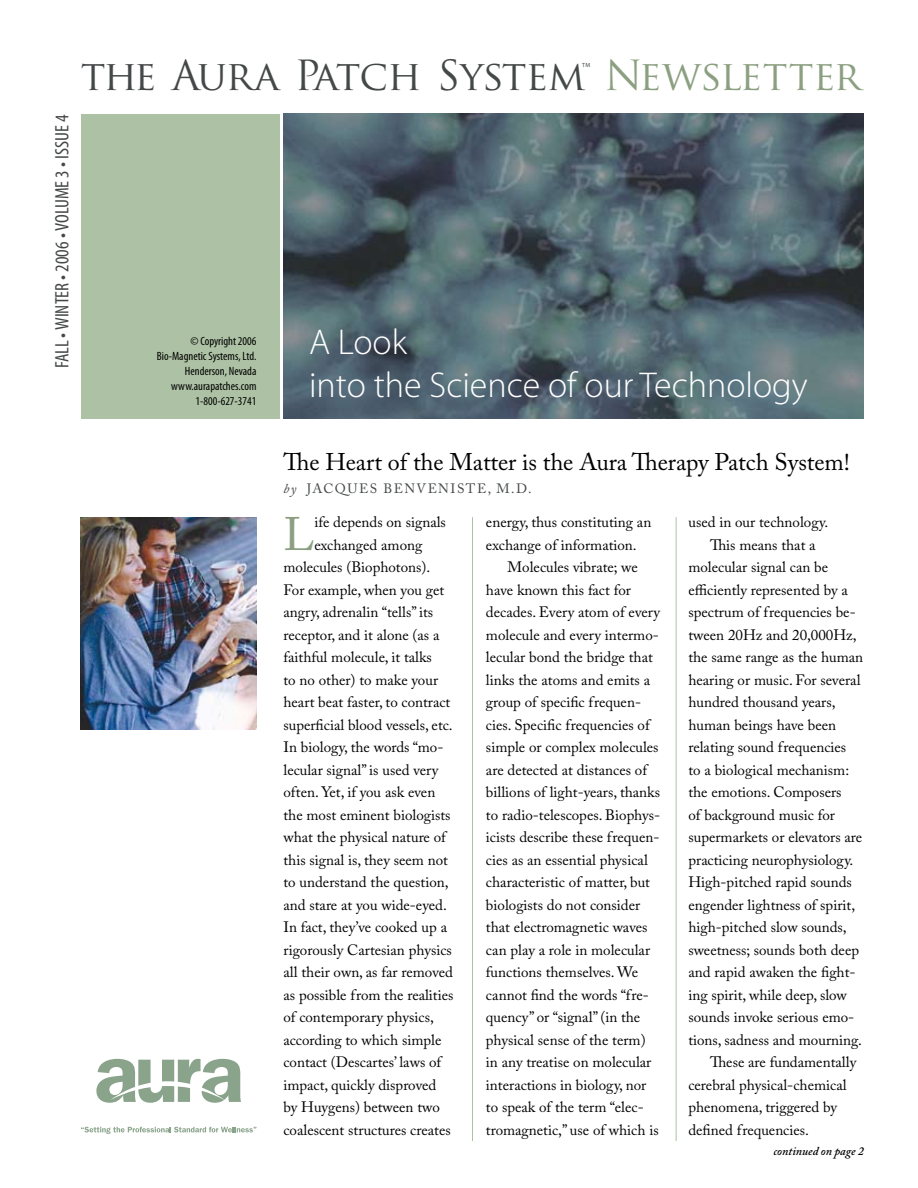
<style>
.page{position:relative;width:918px;height:1188px;background:#fff}
.page>*{position:absolute;margin:0;border:0;box-sizing:border-box;transform-origin:0 0}
.t1{font:46.65px "Adobe Caslon Pro";color:#8ca081}
.t2{font:40.5px "Trajan Pro";letter-spacing:-.025em;color:#454848}
.t3{font:300 36px/43.2px "Myriad Pro";color:#fff}
.t4{font:24px "Adobe Caslon Pro";letter-spacing:-.005em;color:#000}
.t5{font:condensed 19.5px "Myriad Pro";color:#454848}
.t6{font:15px "Adobe Caslon Pro";color:#000}
.t7{font:13.5px "Adobe Caslon Pro";letter-spacing:.115em;color:#454848}
.t8{font:condensed 12px/15px "Myriad Pro";color:#000;text-align:right}
.t9{font:italic 600 12px "Adobe Caslon Pro";color:#000}
.t10{font:6px "Myriad Pro";color:#454848}
.s1{color:#8ca081}
.s2{font-style:italic}
</style>
<div class="page">
<div style="left:81px;top:114px;width:199px;height:304px;background:#adc2a4"></div>
<svg style="left:81px;top:1127px;width:175px;height:7px"></svg>
<svg style="left:96px;top:1058px;width:145px;height:45px"></svg>
<img style="left:284px;top:114px;width:580px;height:304px">
<img style="left:81px;top:517px;width:175px;height:213px">
<hr style="left:472px;top:517px;width:1px;height:624px;background:#adc2a4">
<hr style="left:676px;top:517px;width:1px;height:624px;background:#adc2a4">
<h3 class="t5" style="left:50px;top:368px;width:255px;rotate:-90deg">FALL • WINTER • 2006 • VOLUME 3 • ISSUE 4</h3>
<h2 class="t2" style="left:81px;top:50px;width:782px">the Aura Patch System <span class="s1">Newsletter</span></h2>
<p class="t10" style="left:582px;top:62px;width:10px">TM</p>
<p class="t8" style="left:157px;top:333px;width:101px">© Copyright 2006<br>Bio-Magnetic Systems, Ltd.<br>Henderson, Nevada www.aurapatches.com<br>1-800-627-3741</p>
<h3 class="t3" style="left:309px;top:321px;width:500px">A Look<br>into the Science of our Technology</h3>
<h3 class="t4" style="left:284px;top:448px;width:568px">The Heart of the Matter is the Aura Therapy Patch System!</h3>
<p class="t7" style="left:284px;top:481px;width:250px"><span class="s2">by</span> Jacques Benveniste, M.D.</p>
<h1 class="t1" style="left:284px;top:506px;width:32px">L</h1>
<p class="t6" style="left:314px;top:513px;width:133px">ife depends on signals</p>
<p class="t6" style="left:486px;top:513px;width:167px">energy, thus constituting an</p>
<p class="t6" style="left:486px;top:536px;width:152px">exchange of information.</p>
<p class="t6" style="left:508px;top:558px;width:132px">Molecules vibrate; we</p>
<p class="t6" style="left:486px;top:581px;width:147px">have known this fact for</p>
<p class="t6" style="left:486px;top:603px;width:176px">decades. Every atom of every</p>
<p class="t6" style="left:486px;top:626px;width:174px">molecule and every intermo-</p>
<p class="t6" style="left:486px;top:648px;width:168px">lecular bond the bridge that</p>
<p class="t6" style="left:486px;top:671px;width:166px">links the atoms and emits a</p>
<p class="t6" style="left:486px;top:693px;width:157px">group of specific frequen-</p>
<p class="t6" style="left:486px;top:716px;width:165px">cies. Specific frequencies of</p>
<p class="t6" style="left:486px;top:738px;width:174px">simple or complex molecules</p>
<p class="t6" style="left:486px;top:761px;width:163px">are detected at distances of</p>
<p class="t6" style="left:486px;top:783px;width:176px">billions of light-years, thanks</p>
<p class="t6" style="left:486px;top:806px;width:176px">to radio-telescopes. Biophys-</p>
<p class="t6" style="left:486px;top:828px;width:175px">icists describe these frequen-</p>
<p class="t6" style="left:486px;top:851px;width:163px">cies as an essential physical</p>
<p class="t6" style="left:486px;top:873px;width:166px">characteristic of matter, but</p>
<p class="t6" style="left:486px;top:896px;width:156px">biologists do not consider</p>
<p class="t6" style="left:486px;top:918px;width:163px">that electromagnetic waves</p>
<p class="t6" style="left:486px;top:941px;width:166px">can play a role in molecular</p>
<p class="t6" style="left:486px;top:963px;width:154px">functions themselves. We</p>
<p class="t6" style="left:486px;top:986px;width:164px">cannot find the words “fre-</p>
<p class="t6" style="left:486px;top:1008px;width:156px">quency” or “signal” (in the</p>
<p class="t6" style="left:486px;top:1031px;width:161px">physical sense of the term)</p>
<p class="t6" style="left:486px;top:1053px;width:167px">in any treatise on molecular</p>
<p class="t6" style="left:486px;top:1076px;width:162px">interactions in biology, nor</p>
<p class="t6" style="left:486px;top:1098px;width:159px">to speak of the term “elec-</p>
<p class="t6" style="left:486px;top:1121px;width:174px">tromagnetic,” use of which is</p>
<p class="t6" style="left:688px;top:513px;width:141px">used in our technology.</p>
<p class="t6" style="left:710px;top:536px;width:107px">This means that a</p>
<p class="t6" style="left:688px;top:558px;width:141px">molecular signal can be</p>
<p class="t6" style="left:688px;top:581px;width:161px">efficiently represented by a</p>
<p class="t6" style="left:688px;top:603px;width:169px">spectrum of frequencies be-</p>
<p class="t6" style="left:688px;top:626px;width:170px">tween 20Hz and 20,000Hz,</p>
<p class="t6" style="left:688px;top:648px;width:176px">the same range as the human</p>
<p class="t6" style="left:688px;top:671px;width:174px">hearing or music. For several</p>
<p class="t6" style="left:688px;top:693px;width:149px">hundred thousand years,</p>
<p class="t6" style="left:688px;top:716px;width:149px">human beings have been</p>
<p class="t6" style="left:688px;top:738px;width:159px">relating sound frequencies</p>
<p class="t6" style="left:688px;top:761px;width:162px">to a biological mechanism:</p>
<p class="t6" style="left:688px;top:783px;width:155px">the emotions. Composers</p>
<p class="t6" style="left:688px;top:806px;width:148px">of background music for</p>
<p class="t6" style="left:688px;top:828px;width:175px">supermarkets or elevators are</p>
<p class="t6" style="left:688px;top:851px;width:166px">practicing neurophysiology.</p>
<p class="t6" style="left:688px;top:873px;width:165px">High-pitched rapid sounds</p>
<p class="t6" style="left:688px;top:896px;width:168px">engender lightness of spirit,</p>
<p class="t6" style="left:688px;top:918px;width:160px">high-pitched slow sounds,</p>
<p class="t6" style="left:688px;top:941px;width:172px">sweetness; sounds both deep</p>
<p class="t6" style="left:688px;top:963px;width:169px">and rapid awaken the fight-</p>
<p class="t6" style="left:688px;top:986px;width:160px">ing spirit, while deep, slow</p>
<p class="t6" style="left:688px;top:1008px;width:167px">sounds invoke serious emo-</p>
<p class="t6" style="left:688px;top:1031px;width:175px">tions, sadness and mourning.</p>
<p class="t6" style="left:710px;top:1053px;width:148px">These are fundamentally</p>
<p class="t6" style="left:688px;top:1076px;width:160px">cerebral physical-chemical</p>
<p class="t6" style="left:688px;top:1098px;width:150px">phenomena, triggered by</p>
<p class="t6" style="left:688px;top:1121px;width:122px">defined frequencies.</p>
<p class="t9" style="left:773px;top:1144px;width:92px">continued on page 2</p>
<p class="t6" style="left:314px;top:536px;width:109px">exchanged among</p>
<p class="t6" style="left:283px;top:558px;width:148px">molecules (Biophotons).</p>
<p class="t6" style="left:283px;top:581px;width:162px">For example, when you get</p>
<p class="t6" style="left:283px;top:603px;width:151px">angry, adrenalin “tells” its</p>
<p class="t6" style="left:283px;top:626px;width:157px">receptor, and it alone (as a</p>
<p class="t6" style="left:283px;top:648px;width:150px">faithful molecule, it talks</p>
<p class="t6" style="left:283px;top:671px;width:156px">to no other) to make your</p>
<p class="t6" style="left:283px;top:693px;width:168px">heart beat faster, to contract</p>
<p class="t6" style="left:283px;top:716px;width:171px">superficial blood vessels, etc.</p>
<p class="t6" style="left:283px;top:738px;width:161px">In biology, the words “mo-</p>
<p class="t6" style="left:283px;top:761px;width:156px">lecular signal” is used very</p>
<p class="t6" style="left:283px;top:783px;width:153px">often. Yet, if you ask even</p>
<p class="t6" style="left:283px;top:806px;width:169px">the most eminent biologists</p>
<p class="t6" style="left:283px;top:828px;width:164px">what the physical nature of</p>
<p class="t6" style="left:283px;top:851px;width:166px">this signal is, they seem not</p>
<p class="t6" style="left:283px;top:873px;width:167px">to understand the question,</p>
<p class="t6" style="left:283px;top:896px;width:165px">and stare at you wide-eyed.</p>
<p class="t6" style="left:283px;top:918px;width:165px">In fact, they’ve cooked up a</p>
<p class="t6" style="left:283px;top:941px;width:170px">rigorously Cartesian physics</p>
<p class="t6" style="left:283px;top:963px;width:171px">all their own, as far removed</p>
<p class="t6" style="left:283px;top:986px;width:172px">as possible from the realities</p>
<p class="t6" style="left:283px;top:1008px;width:152px">of contemporary physics,</p>
<p class="t6" style="left:283px;top:1031px;width:159px">according to which simple</p>
<p class="t6" style="left:283px;top:1053px;width:159px">contact (Descartes’ laws of</p>
<p class="t6" style="left:283px;top:1076px;width:154px">impact, quickly disproved</p>
<p class="t6" style="left:283px;top:1098px;width:158px">by Huygens) between two</p>
<p class="t6" style="left:283px;top:1121px;width:169px">coalescent structures creates</p>
</div>
